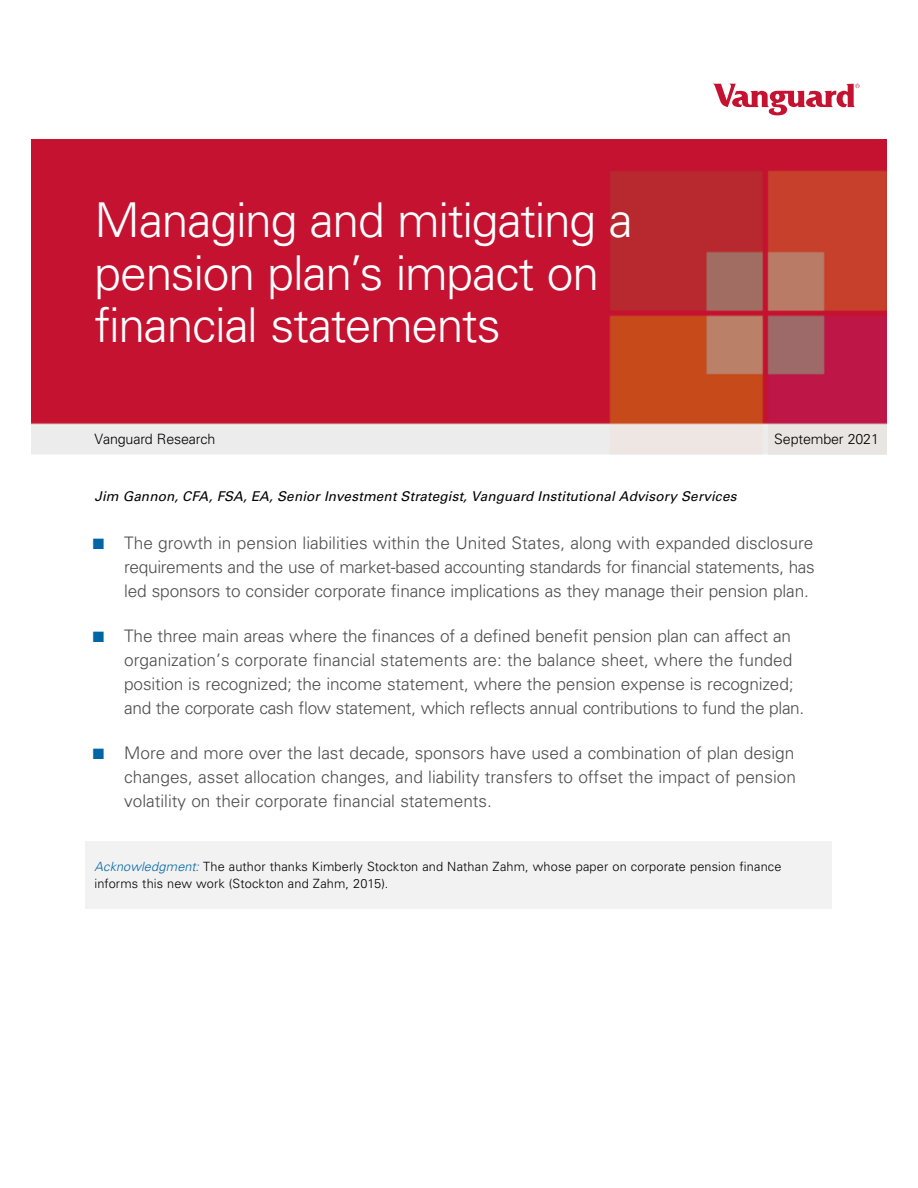
<style>
.page{position:relative;width:918px;height:1188px;background:#fff}
.page>*{position:absolute;margin:0;border:0;box-sizing:border-box;transform-origin:0 0}
.t1{font:300 48px/52.5px "Univers LT Std";letter-spacing:-.025em;color:#fff}
.t2{font:300 17.25px/24px "Univers LT Std";letter-spacing:-.01em;color:#4d4d4f;text-align:justify}
.t3{font:300 14.25px "Univers LT Std";letter-spacing:-.01em;color:#000}
.t4{font:italic 13.5px "Univers LT Std";letter-spacing:.01em;color:#000}
.t5{font:300 12.75px/16.5px "Univers LT Std";letter-spacing:.01em;color:#000}
.s1{color:#0065a4}
.s2{font-style:italic;color:#0065a4}
</style>
<div class="page">
<svg style="left:713px;top:84px;width:147px;height:31px"></svg>
<img style="left:32px;top:140px;width:854px;height:314px">
<div style="left:86px;top:842px;width:746px;height:67px;background:#f2f2f3"></div>
<h1 class="t1" style="left:94px;top:194px;width:540px">Managing and mitigating a pension plan’s impact on financial statements</h1>
<p class="t3" style="left:94px;top:430px;width:122px">Vanguard Research</p>
<p class="t3" style="left:774px;top:430px;width:106px">September 2021</p>
<p class="t4" style="left:94px;top:488px;width:644px">Jim Gannon, CFA, FSA, EA, Senior Investment Strategist, Vanguard Institutional Advisory Services</p>
<p class="t2" style="left:124px;top:531px;width:692px;text-indent:-32px"><span class="s1">■</span> The growth in pension liabilities within the United States, along with expanded disclosure requirements and the use of market-based accounting standards for financial statements, has led sponsors to consider corporate finance implications as they manage their pension plan.</p>
<p class="t2" style="left:124px;top:624px;width:682px;text-align:left;text-indent:-32px"><span class="s1">■</span> The three main areas where the finances of a defined benefit pension plan can affect an organization’s corporate financial statements are: the balance sheet, where the funded position is recognized; the income statement, where the pension expense is recognized; and the corporate cash flow statement, which reflects annual contributions to fund the plan.</p>
<p class="t2" style="left:124px;top:741px;width:673px;text-indent:-32px"><span class="s1">■</span> More and more over the last decade, sponsors have used a combination of plan design changes, asset allocation changes, and liability transfers to offset the impact of pension volatility on their corporate financial statements.</p>
<p class="t5" style="left:94px;top:859px;width:689px"><span class="s2">Acknowledgment:</span> The author thanks Kimberly Stockton and Nathan Zahm, whose paper on corporate pension finance informs this new work (Stockton and Zahm, 2015).</p>
</div>
